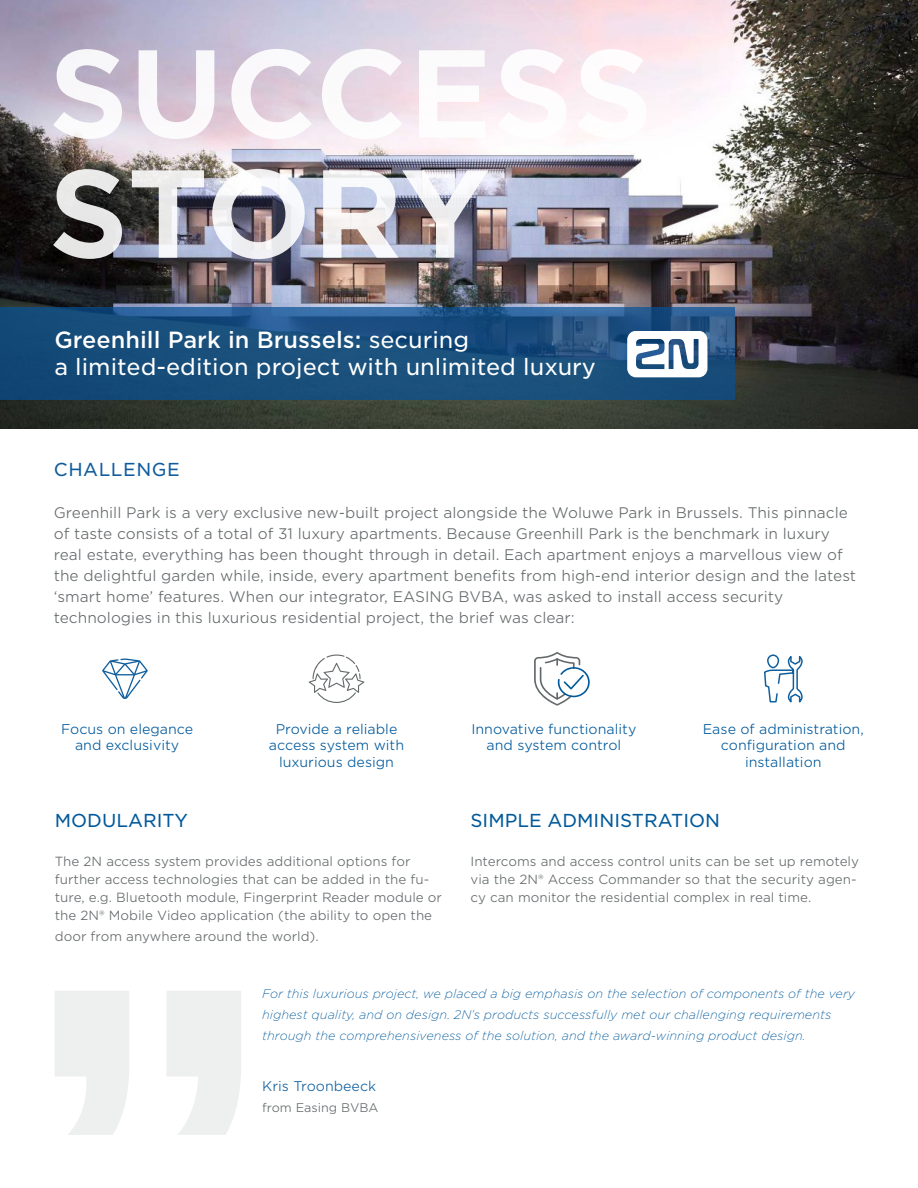
<style>
.page{position:relative;width:918px;height:1188px;background:#fff}
.page>*{position:absolute;margin:0;border:0;box-sizing:border-box;transform-origin:0 0}
.t1{font:700 120px/120px "Gotham S Sm";letter-spacing:-.005em;color:#fff}
.Nazev_produktu{font:22.5px "Gotham S Sm";color:#fff}
.Nazev_produktu-2{font:500 22.5px "Gotham S Sm";color:#fff}
.t2{font:18px "Gotham S Sm";color:#00599b}
.Nazev_produktu-3{font:18px "Gotham S Sm";letter-spacing:.03em;color:#105b9c}
.t3{font:300 14.7px/21px "Gotham S Sm";color:#64696b}
.t4{font:300 13.5px/16.5px "Gotham S Sm";color:#00599b;text-align:center}
.t5{font:300 13.5px "Gotham S Sm";color:#10609f}
.t6{font:300 12.75px/18px "Gotham S Sm";color:#64696b}
.t7{font:italic 200 12px/21px "Gotham S Sm";color:#015a9d}
.t8{font:300 12px "Gotham S Sm";color:#64696b}
.s1{font-weight:400}
</style>
<div class="page">
<img style="left:0;top:0;width:918px;height:428px">
<svg style="left:0;top:308px;width:734px;height:92px;background:#1b507e"></svg>
<svg style="left:627px;top:331px;width:80px;height:46px"></svg>
<svg style="left:534px;top:652px;width:56px;height:54px"></svg>
<svg style="left:55px;top:991px;width:186px;height:144px;fill:#eeefef"></svg>
<svg style="left:102px;top:658px;width:46px;height:41px"></svg>
<svg style="left:764px;top:654px;width:39px;height:49px"></svg>
<svg style="left:309px;top:654px;width:55px;height:49px"></svg>
<h1 class="t1" style="left:48px;top:33px;width:607px">SUCCESS<br>STORY</h1>
<p class="Nazev_produktu-2" style="left:54px;top:324px;width:416px">Greenhill Park in Brussels: <span class="s1">securing</span></p>
<p class="Nazev_produktu" style="left:54px;top:351px;width:543px">a limited-edition project with unlimited luxury</p>
<p class="Nazev_produktu-3" style="left:54px;top:458px;width:128px">CHALLENGE</p>
<p class="t3" style="left:54px;top:502px;width:804px">Greenhill Park is a very exclusive new-built project alongside the Woluwe Park in Brussels. This pinnacle of taste consists of a total of 31 luxury apartments. Because Greenhill Park is the benchmark in luxury real estate, everything has been thought through in detail. Each apartment enjoys a marvellous view of the delightful garden while, inside, every apartment benefits from high-end interior design and the latest ‘smart home’ features. When our integrator, EASING BVBA, was asked to install access security</p>
<p class="t3" style="left:54px;top:607px;width:523px">technologies in this luxurious residential project, the brief was clear:</p>
<p class="t4" style="left:61px;top:720px;width:134px">Focus on elegance and exclusivity</p>
<p class="t4" style="left:269px;top:720px;width:137px">Provide a reliable access system with luxurious design</p>
<p class="t4" style="left:471px;top:720px;width:167px">Innovative functionality and system control</p>
<p class="t4" style="left:703px;top:720px;width:163px">Ease of administration, configuration and</p>
<p class="t4" style="left:745px;top:753px;width:78px">installation</p>
<p class="t2" style="left:55px;top:808px;width:135px">MODULARITY</p>
<p class="t6" style="left:55px;top:852px;width:389px">The 2N access system provides additional options for further access technologies that can be added in the fu&shy;ture, e.g. Bluetooth module, Fingerprint Reader module or the 2N® Mobile Video application (the ability to open the</p>
<p class="t6" style="left:55px;top:927px;width:265px">door from anywhere around the world).</p>
<p class="t2" style="left:470px;top:808px;width:251px">SIMPLE ADMINISTRATION</p>
<p class="t6" style="left:470px;top:852px;width:390px">Intercoms and access control units can be set up remotely via the 2N® Access Commander so that the security agen&shy;cy can monitor the residential complex in real time.</p>
<p class="t7" style="left:262px;top:983px;width:595px">For this luxurious project, we placed a big emphasis on the selection of components of the very highest quality, and on design. 2N’s products successfully met our challenging requirements through the comprehensiveness of the solution, and the award-winning product design.</p>
<p class="t5" style="left:262px;top:1077px;width:116px">Kris Troonbeeck</p>
<p class="t8" style="left:262px;top:1100px;width:118px">from Easing BVBA</p>
</div>
